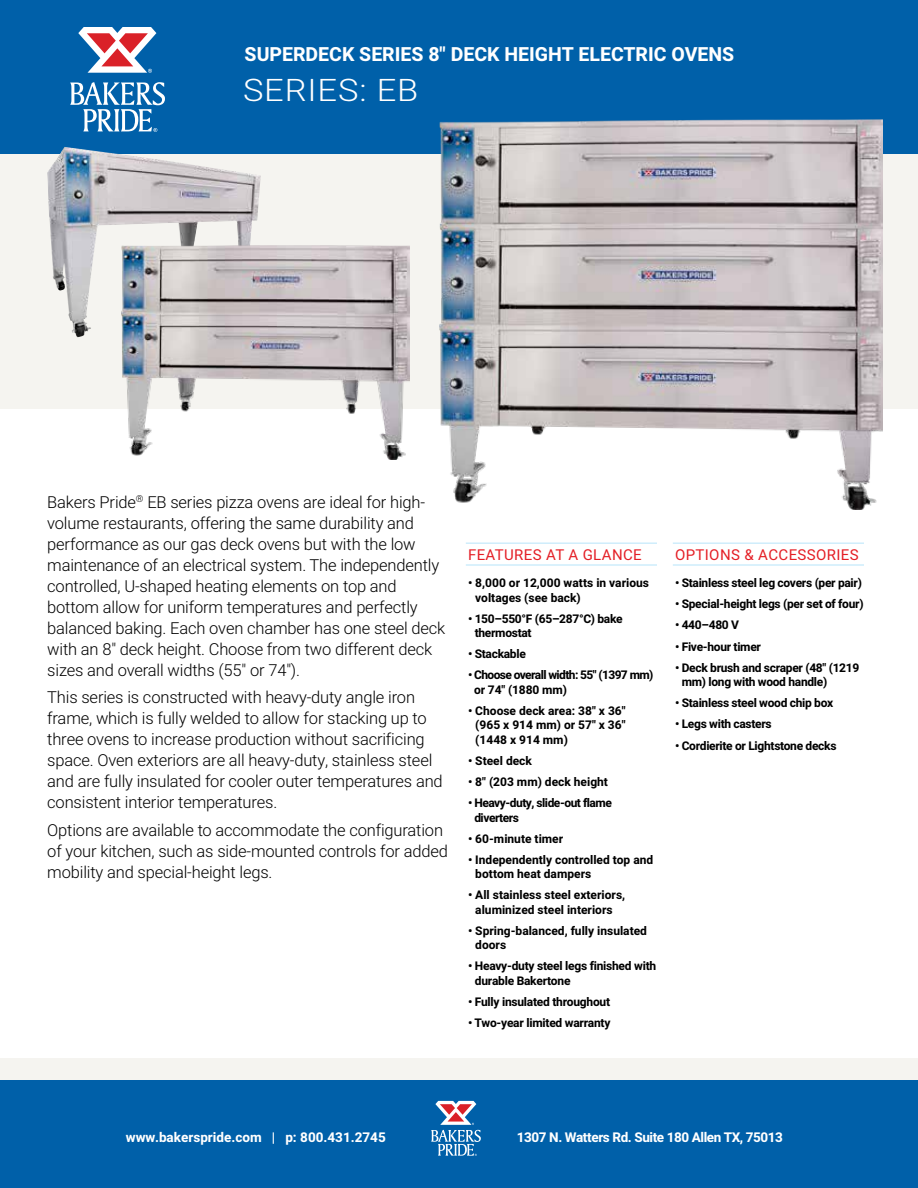
<style>
.page{position:relative;width:918px;height:1188px;background:#fff}
.page>*{position:absolute;margin:0;border:0;box-sizing:border-box;transform-origin:0 0}
.t1{font:300 31.05px "Heebo";letter-spacing:.025em;color:#fff;scale:1.11 1}
.t2{font:700 19.5px "Heebo";color:#fff}
.t3{font:300 16.5px/21px "Heebo";letter-spacing:-.01em;color:#000}
.t4{font:15px "Heebo";letter-spacing:.025em;color:#e41f26}
.t5{font:700 13.5px "Heebo";letter-spacing:-.03em;color:#fff}
.t6{font:700 13.5px "Heebo";color:#fff}
.t7{font:700 12px/14.4px "Heebo";letter-spacing:-.02em;color:#000}
.t8{font:700 12px/14.4px "Heebo";color:#000}
.t9{font:700 12px/14.4px "Heebo";letter-spacing:-.05em;color:#000}
.t10{font:700 12px/14.4px "Heebo";letter-spacing:-.04em;color:#000}
</style>
<div class="page">
<div style="left:0;top:149px;width:918px;height:259px;background:#f5f4f0"></div>
<div style="left:0;top:0;width:918px;height:153px;background:#0060a9"></div>
<svg style="left:78px;top:27px;width:78px;height:46px"></svg>
<svg style="left:70px;top:82px;width:95px;height:49px"></svg>
<div style="left:0;top:1058px;width:918px;height:76px;background:#f5f4f0"></div>
<div style="left:0;top:1080px;width:918px;height:108px;background:#0060a9"></div>
<svg style="left:431px;top:1101px;width:50px;height:55px"></svg>
<hr style="left:466px;top:543px;width:191px;height:1px;background:#c7eafb">
<hr style="left:466px;top:564px;width:191px;height:2px;background:#c7eafb">
<hr style="left:673px;top:543px;width:191px;height:1px;background:#c7eafb">
<hr style="left:673px;top:564px;width:191px;height:2px;background:#c7eafb">
<img style="left:47px;top:147px;width:142px;height:190px">
<img style="left:122px;top:245px;width:287px;height:214px">
<img style="left:440px;top:119px;width:443px;height:390px">
<p class="t2" style="left:245px;top:40px;width:491px">SUPERDECK SERIES 8" DECK HEIGHT ELECTRIC OVENS</p>
<h1 class="t1" style="left:243px;top:69px;width:160px">SERIES: EB</h1>
<p class="t3" style="left:47px;top:491px;width:400px">Bakers Pride<sup>®</sup> EB series pizza ovens are ideal for high&shy;volume restaurants, offering the same durability and performance as our gas deck ovens but with the low maintenance of an electrical system. The independently controlled, U-shaped heating elements on top and bottom allow for uniform temperatures and perfectly balanced baking. Each oven chamber has one steel deck with an 8" deck height. Choose from two different deck sizes and overall widths (55" or 74").</p>
<p class="t3" style="left:47px;top:687px;width:397px">This series is constructed with heavy-duty angle iron frame, which is fully welded to allow for stacking up to three ovens to increase production without sacrificing space. Oven exteriors are all heavy-duty, stainless steel and are fully insulated for cooler outer temperatures and consistent interior temperatures.</p>
<p class="t3" style="left:47px;top:820px;width:402px">Options are available to accommodate the configuration of your kitchen, such as side-mounted controls for added mobility and special-height legs.</p>
<p class="t4" style="left:468px;top:544px;width:175px">FEATURES AT A GLANCE</p>
<p class="t8" style="left:475px;top:576px;width:175px;text-indent:-7px">• 8,000 or 12,000 watts in various voltages (see back)</p>
<p class="t7" style="left:475px;top:612px;width:149px;text-indent:-7px">• 150–550°F (65–287°C) bake thermostat</p>
<p class="t7" style="left:468px;top:647px;width:59px">• Stackable</p>
<p class="t9" style="left:474px;top:668px;width:181px;text-indent:-6px">• Choose overall width: 55" (1397 mm) or 74" (1880 mm)</p>
<p class="t7" style="left:475px;top:704px;width:152px;text-align:justify;text-indent:-7px">• Choose deck area: 38" x 36" (965 x 914 mm) or 57" x 36" (1448 x 914 mm)</p>
<p class="t8" style="left:468px;top:754px;width:65px">• Steel deck</p>
<p class="t8" style="left:468px;top:775px;width:142px">• 8" (203 mm) deck height</p>
<p class="t10" style="left:474px;top:796px;width:139px;text-indent:-6px">• Heavy-duty, slide-out flame diverters</p>
<p class="t8" style="left:468px;top:832px;width:97px">• 60-minute timer</p>
<p class="t8" style="left:475px;top:853px;width:179px;text-indent:-7px">• Independently controlled top and bottom heat dampers</p>
<p class="t8" style="left:468px;top:888px;width:159px;text-align:center">• All stainless steel exteriors, aluminized steel interiors</p>
<p class="t8" style="left:475px;top:924px;width:173px;text-indent:-7px">• Spring-balanced, fully insulated doors</p>
<p class="t7" style="left:475px;top:959px;width:183px;text-indent:-7px">• Heavy-duty steel legs finished with durable Bakertone</p>
<p class="t7" style="left:468px;top:995px;width:144px">• Fully insulated throughout</p>
<p class="t7" style="left:468px;top:1016px;width:144px">• Two-year limited warranty</p>
<p class="t4" style="left:675px;top:544px;width:185px">OPTIONS &amp; ACCESSORIES</p>
<p class="t7" style="left:675px;top:576px;width:188px">• Stainless steel leg covers (per pair)</p>
<p class="t7" style="left:675px;top:597px;width:190px">• Special-height legs (per set of four)</p>
<p class="t7" style="left:675px;top:618px;width:66px">• 440–480 V</p>
<p class="t7" style="left:675px;top:639px;width:88px">• Five-hour timer</p>
<p class="t7" style="left:682px;top:661px;width:179px;text-indent:-7px">• Deck brush and scraper (48" (1219 mm) long with wood handle)</p>
<p class="t7" style="left:675px;top:696px;width:160px">• Stainless steel wood chip box</p>
<p class="t7" style="left:675px;top:717px;width:98px">• Legs with casters</p>
<p class="t7" style="left:675px;top:738px;width:163px">• Cordierite or Lightstone decks</p>
<p class="t6" style="left:126px;top:1127px;width:261px">www.bakerspride.com | p: 800.431.2745</p>
<p class="t5" style="left:517px;top:1127px;width:268px">1307 N. Watters Rd. Suite 180 Allen TX, 75013</p>
</div>
